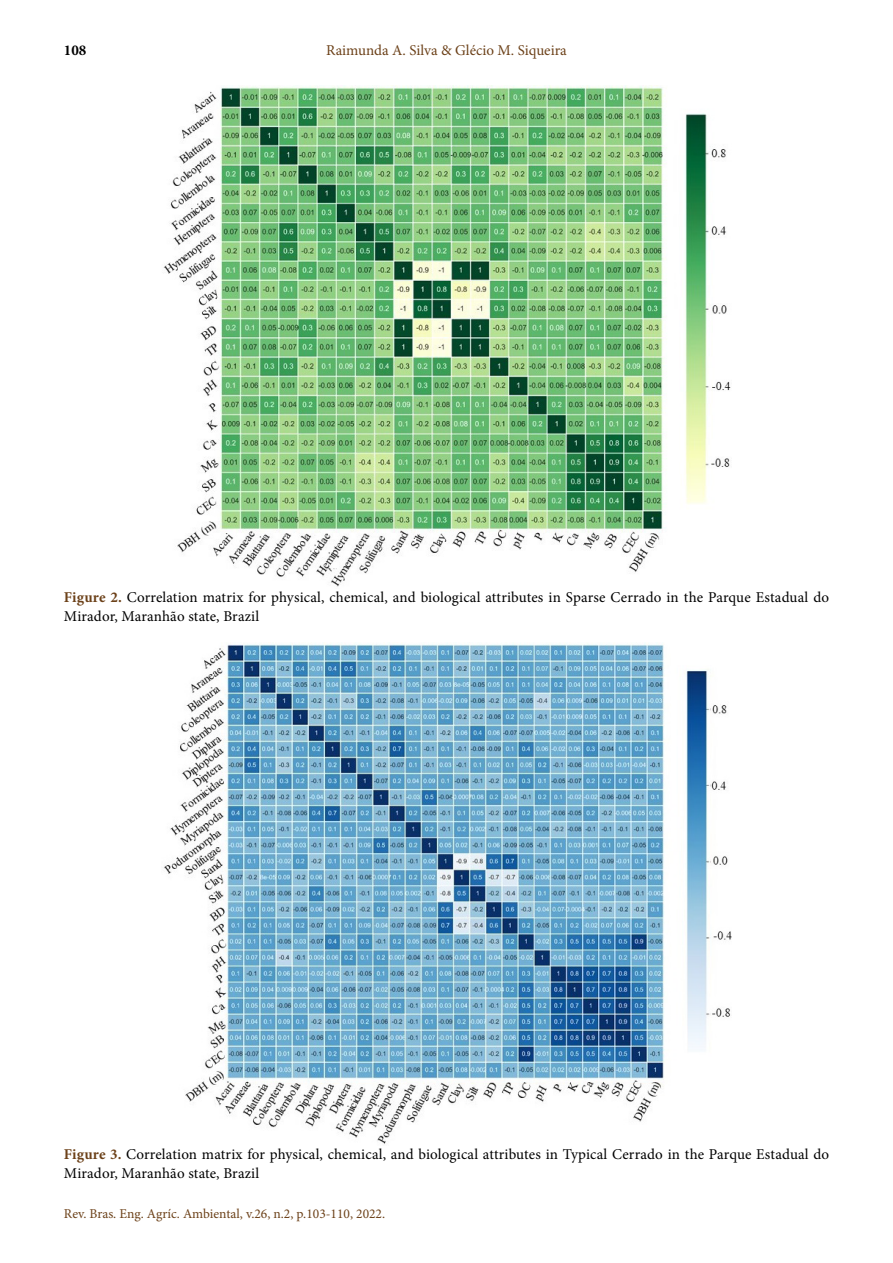
<style>
.page{position:relative;width:893px;height:1263px;background:#fff}
.page>*{position:absolute;margin:0;border:0;box-sizing:border-box;transform-origin:0 0}
.t1{font:15px/18.8px "Minion Pro";letter-spacing:.01em;color:#000}
.t2{font:15px "Minion Pro";color:#6c4119}
.t3{font:700 15px "Minion Pro";color:#000}
.t4{font:13.5px "Minion Pro";color:#6c4119}
.s1{font-weight:700;color:#6c4119}
</style>
<div class="page">
<img style="left:163px;top:85px;width:568px;height:502px">
<img style="left:164px;top:643px;width:568px;height:501px">
<p class="t3" style="left:64px;top:40px;width:24px">108</p>
<p class="t2" style="left:326px;top:40px;width:242px">Raimunda A. Silva &amp; Glécio M. Siqueira</p>
<p class="t1" style="left:64px;top:588px;width:767px"><span class="s1">Figure 2.</span> Correlation matrix for physical, chemical, and biological attributes in Sparse Cerrado in the Parque Estadual do<br>Mirador, Maranhão state, Brazil</p>
<p class="t1" style="left:64px;top:1145px;width:767px"><span class="s1">Figure 3.</span> Correlation matrix for physical, chemical, and biological attributes in Typical Cerrado in the Parque Estadual do<br>Mirador, Maranhão state, Brazil</p>
<p class="t4" style="left:64px;top:1204px;width:323px">Rev. Bras. Eng. Agríc. Ambiental, v.26, n.2, p.103-110, 2022.</p>
</div>
